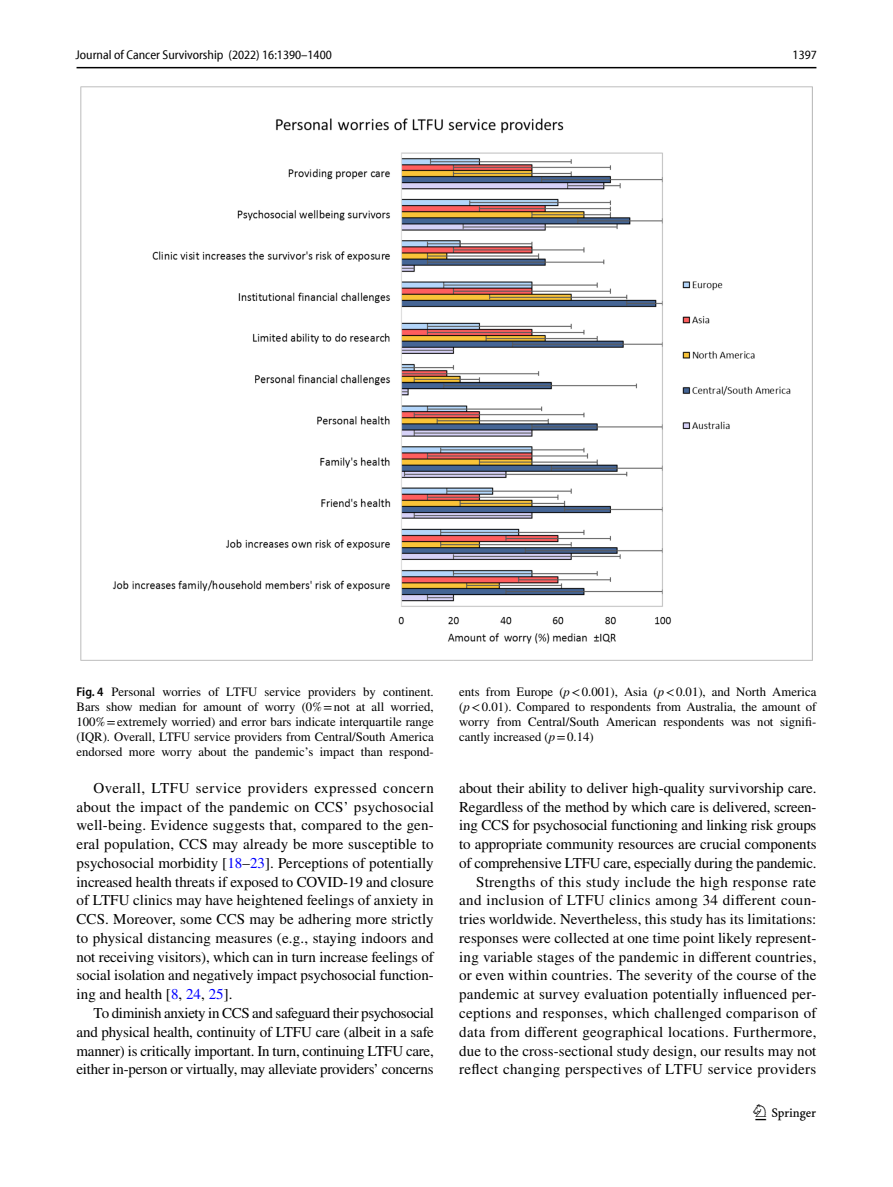
<style>
.page{position:relative;width:893px;height:1187px;background:#fff}
.page>*{position:absolute;margin:0;border:0;box-sizing:border-box;transform-origin:0 0}
.t1{font:22.5px "Springnew Regular 3";color:#000}
.t2{font:15px/18.8px "STIX";letter-spacing:.005em;color:#000;text-align:justify}
.t3{font:12.75px/15px "STIX";color:#000;text-align:justify}
.t4{font:semi-condensed 12.75px "Myriad Pro Unic";color:#000}
.s1{font-family:"Myriad Pro";font-weight:600;font-stretch:semi-condensed}
.s2{font-style:italic}
.s3{color:#00f}
</style>
<div class="page">
<hr style="left:77px;top:67px;width:739px;height:1px;background:#000">
<img style="left:81px;top:87px;width:731px;height:573px">
<p class="t4" style="left:76px;top:50px;width:258px">Journal of Cancer Survivorship (2022) 16:1390–1400</p>
<p class="t4" style="left:793px;top:50px;width:26px">1397</p>
<p class="t3" style="left:77px;top:684px;width:359px"><span class="s1">Fig. 4</span> Personal worries of LTFU service providers by continent.<br>Bars show median for amount of worry (0%=not at all worried, 100%=extremely worried) and error bars indicate interquartile range (IQR). Overall, LTFU service providers from Central/South America endorsed more worry about the pandemic’s impact than respond-</p>
<p class="t3" style="left:459px;top:684px;width:359px">ents from Europe (<span class="s2">p</span>&lt;0.001), Asia (<span class="s2">p</span>&lt;0.01), and North America (<span class="s2">p</span>&lt;0.01). Compared to respondents from Australia, the amount of worry from Central/South American respondents was not signifi&shy;cantly increased (<span class="s2">p</span>=0.14)</p>
<p class="t2" style="left:77px;top:779px;width:359px;text-indent:17px">Overall, LTFU service providers expressed concern about the impact of the pandemic on CCS’ psychosocial well-being. Evidence suggests that, compared to the gen&shy;eral population, CCS may already be more susceptible to psychosocial morbidity [<span class="s3">18</span>–<span class="s3">23</span>]. Perceptions of potentially increased health threats if exposed to COVID-19 and closure of LTFU clinics may have heightened feelings of anxiety in CCS. Moreover, some CCS may be adhering more strictly to physical distancing measures (e.g., staying indoors and not receiving visitors), which can in turn increase feelings of social isolation and negatively impact psychosocial function&shy;ing and health [<span class="s3">8</span>, <span class="s3">24</span>, <span class="s3">25</span>].</p>
<p class="t2" style="left:77px;top:1004px;width:359px;text-indent:17px">To diminish anxiety in CCS and safeguard their psychosocial and physical health, continuity of LTFU care (albeit in a safe manner) is critically important. In turn, continuing LTFU care, either in-person or virtually, may alleviate providers’ concerns</p>
<p class="t2" style="left:459px;top:779px;width:359px;text-align:right">about their ability to deliver high-quality survivorship care.<br>Regardless of the method by which care is delivered, screen&shy;ing CCS for psychosocial functioning and linking risk groups to appropriate community resources are crucial components of comprehensive LTFU care, especially during the pandemic.<br>Strengths of this study include the high response rate and inclusion of LTFU clinics among 34 different coun&shy;tries worldwide. Nevertheless, this study has its limitations: responses were collected at one time point likely represent&shy;ing variable stages of the pandemic in different countries, or even within countries. The severity of the course of the pandemic at survey evaluation potentially influenced per&shy;ceptions and responses, which challenged comparison of data from different geographical locations. Furthermore, due to the cross-sectional study design, our results may not reflect changing perspectives of LTFU service providers</p>
<h1 class="t1" style="left:755px;top:1104px;width:62px">1 3</h1>
</div>
